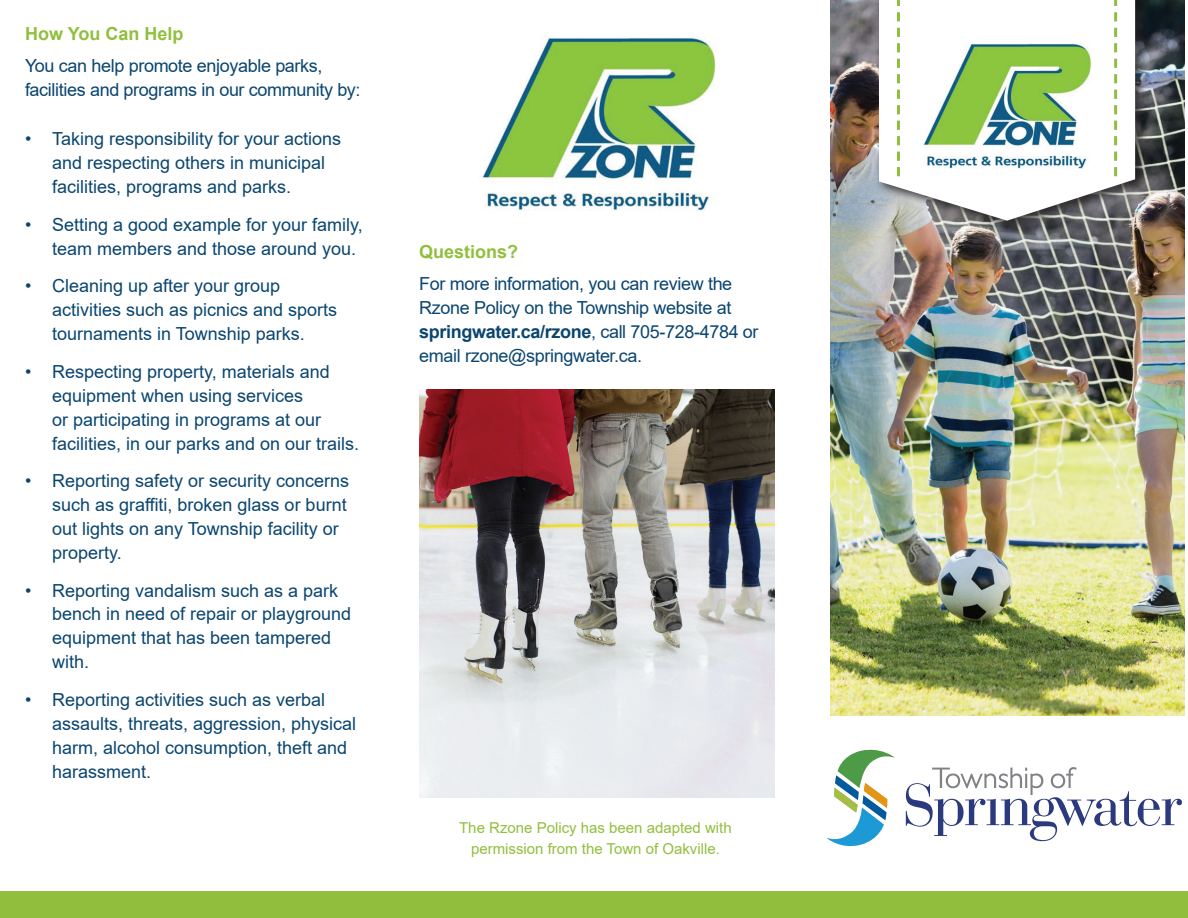
<style>
.page{position:relative;width:1188px;height:918px;background:#fff}
.page>*{position:absolute;margin:0;border:0;box-sizing:border-box;transform-origin:0 0}
.t1{font:18px/24px "Arial";color:#0a4570}
.t2{font:18px/24px "Arial";letter-spacing:-.02em;color:#0a4570}
.t3{font:700 18px "Arial";color:#91bf3d}
.t4{font:15px/21px "Arial";color:#91bf3d;text-align:center}
.s1{font-weight:700}
</style>
<div class="page">
<img style="left:830px;top:0;width:355px;height:716px">
<div style="left:0;top:891px;width:1188px;height:27px;background:#91bf3d"></div>
<div style="left:876px;top:0;width:272px;height:232px;background:#231f20;opacity:.75"></div>
<svg style="left:879px;top:0;width:256px;height:221px"></svg>
<img style="left:912px;top:37px;width:187px;height:131px">
<img style="left:482px;top:37px;width:234px;height:174px">
<svg style="left:897px;top:0;width:3px;height:176px"></svg>
<svg style="left:1114px;top:0;width:3px;height:176px"></svg>
<svg style="left:826px;top:749px;width:69px;height:98px"></svg>
<svg style="left:906px;top:767px;width:276px;height:74px"></svg>
<img style="left:419px;top:390px;width:356px;height:408px">
<p class="t3" style="left:25px;top:21px;width:160px">How You Can Help</p>
<p class="t2" style="left:25px;top:53px;width:337px">You can help promote enjoyable parks, facilities and programs in our community by:</p>
<p class="t1" style="left:52px;top:127px;width:291px;text-indent:-27px">• Taking responsibility for your actions and respecting others in municipal facilities, programs and parks.</p>
<p class="t1" style="left:52px;top:212px;width:312px;text-indent:-27px">• Setting a good example for your family, team members and those around you.</p>
<p class="t1" style="left:52px;top:274px;width:287px;text-indent:-27px">• Cleaning up after your group activities such as picnics and sports tournaments in Township parks.</p>
<p class="t1" style="left:52px;top:359px;width:309px;text-indent:-27px">• Respecting property, materials and equipment when using services<br>or participating in programs at our facilities, in our parks and on our trails.</p>
<p class="t1" style="left:52px;top:469px;width:299px;text-indent:-27px">• Reporting safety or security concerns such as graffiti, broken glass or burnt out lights on any Township facility or property.</p>
<p class="t1" style="left:52px;top:578px;width:301px;text-indent:-27px">• Reporting vandalism such as a park bench in need of repair or playground equipment that has been tampered with.</p>
<p class="t1" style="left:52px;top:688px;width:306px;text-indent:-27px">• Reporting activities such as verbal assaults, threats, aggression, physical harm, alcohol consumption, theft and harassment.</p>
<p class="t3" style="left:419px;top:239px;width:101px">Questions?</p>
<p class="t2" style="left:419px;top:271px;width:341px">For more information, you can review the Rzone Policy on the Township website at <span class="s1">springwater.ca/rzone</span>, call 705-728-4784 or email rzone@springwater.ca.</p>
<p class="t4" style="left:459px;top:817px;width:274px">The Rzone Policy has been adapted with permission from the Town of Oakville.</p>
</div>
